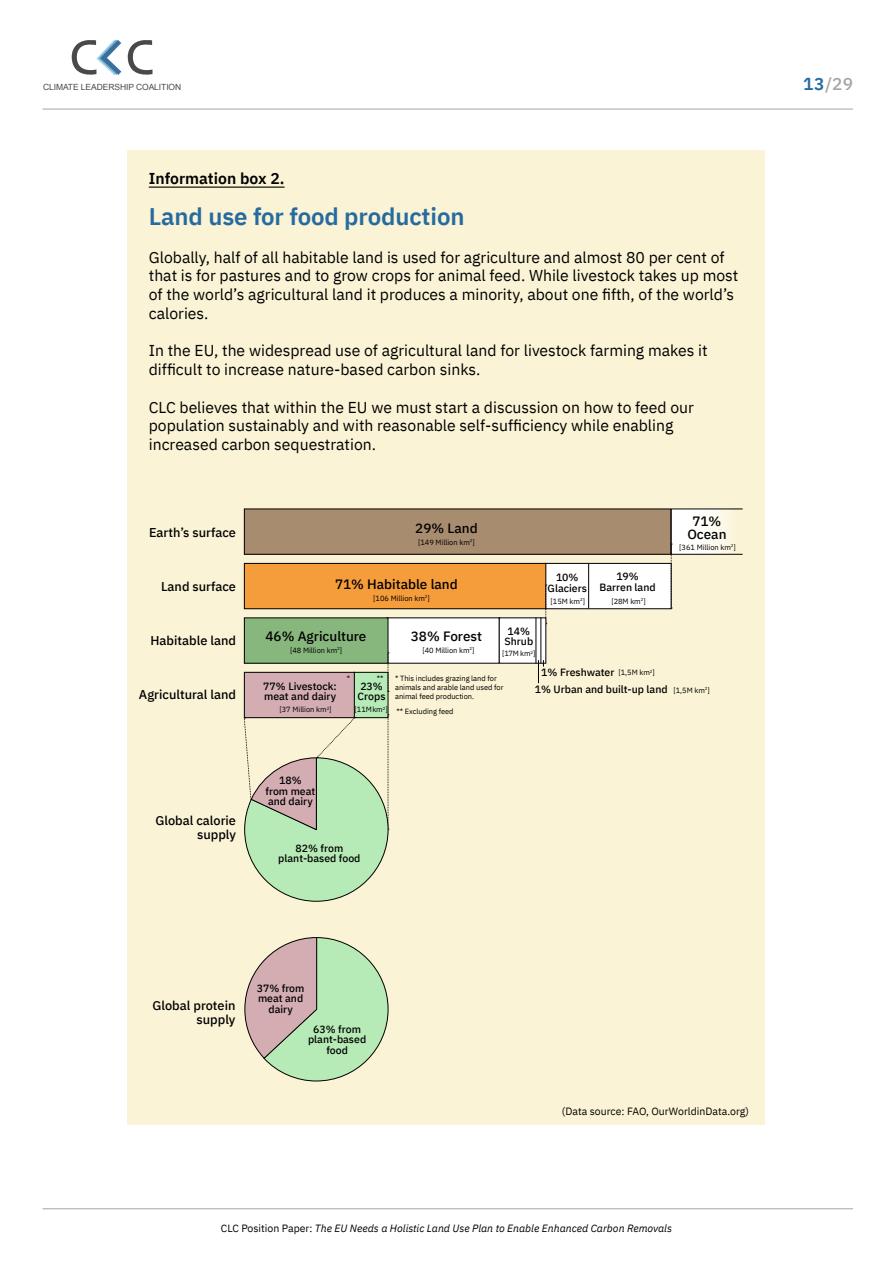
<style>
.page{position:relative;width:893px;height:1263px;background:#fff}
.page>*{position:absolute;margin:0;border:0;box-sizing:border-box;transform-origin:0 0}
.t1{font:600 24px "IBM Plex Sans";letter-spacing:-.005em;color:#256ba0}
.t2{font:500 17.25px "IBM Plex Sans";color:#a4a4a4}
.leipis{font:15.75px/18.8px "IBM Plex Sans";color:#000}
.ehdotamme{font:600 15.75px "IBM Plex Sans";color:#000}
.graffa-9{font:500 13.5px/13.5px "IBM Plex Sans";color:#000;text-align:center}
.footnote{font:500 12.75px/13.5px "IBM Plex Sans";color:#000;text-align:right}
.footnote-2{font:500 10.5px/10.5px "IBM Plex Sans";color:#000;text-align:center}
.t3{font:italic 10.5px "IBM Plex Sans";color:#000}
.footnote-3{font:10.5px "IBM Plex Sans";color:#000}
.t4{font:8.55px "Arial";letter-spacing:-.01em;color:#4a4949}
.grafu-snadi{font:7.5px/9px "IBM Plex Sans";letter-spacing:-.005em;color:#000}
.grafu-snadi-2{font:4.35px "IBM Plex Sans";color:#000}
.s1{font-weight:600;color:#256ba0}
.s2{font-size:7.5px}
.s3{font-style:normal}
</style>
<div class="page">
<svg style="left:128px;top:40px;width:25px;height:35px"></svg>
<svg style="left:71px;top:39px;width:50px;height:37px"></svg>
<hr style="left:43px;top:109px;width:810px;height:1px;background:#a4a4a4">
<hr style="left:43px;top:1208px;width:810px;height:1px;background:#a4a4a4">
<div style="left:128px;top:151px;width:637px;height:974px;background:#faf3d5"></div>
<hr style="left:149px;top:187px;width:136px;height:1px;background:#000">
<div style="left:545px;top:563px;width:126px;height:46px;background:#fff"></div>
<div style="left:545px;top:563px;width:126px;height:46px;border:1px solid #000"></div>
<div style="left:386px;top:618px;width:113px;height:45px;background:#fff"></div>
<div style="left:244px;top:563px;width:302px;height:46px;background:#f59d3b"></div>
<div style="left:244px;top:563px;width:302px;height:46px;border:1px solid #000"></div>
<div style="left:244px;top:618px;width:144px;height:45px;background:#88b77d"></div>
<div style="left:244px;top:617px;width:144px;height:47px;border:1px solid #000"></div>
<div style="left:244px;top:672px;width:110px;height:46px;background:#d4adb3"></div>
<div style="left:244px;top:672px;width:111px;height:46px;border:1px solid #000"></div>
<div style="left:354px;top:672px;width:34px;height:46px;background:#b6eab6"></div>
<div style="left:354px;top:672px;width:34px;height:46px;border:1px solid #000"></div>
<div style="left:244px;top:509px;width:427px;height:45px;background:#a78c6f"></div>
<div style="left:244px;top:508px;width:427px;height:47px;border:1px solid #000"></div>
<svg style="left:670px;top:508px;width:73px;height:101px"></svg>
<svg style="left:545px;top:585px;width:2px;height:39px"></svg>
<svg style="left:388px;top:652px;width:1px;height:40px"></svg>
<hr style="left:588px;top:564px;width:1px;height:44px;background:#000">
<div style="left:499px;top:618px;width:47px;height:45px;background:#fff"></div>
<hr style="left:540px;top:617px;width:1px;height:47px;background:#000">
<hr style="left:536px;top:617px;width:1px;height:47px;background:#000">
<svg style="left:538px;top:660px;width:6px;height:23px"></svg>
<svg style="left:244px;top:937px;width:145px;height:145px"></svg>
<svg style="left:244px;top:714px;width:145px;height:188px"></svg>
<p class="t4" style="left:43px;top:81px;width:140px">CLIMATE LEADERSHIP COALITION</p>
<p class="t2" style="left:803px;top:70px;width:51px"><span class="s1">13</span>/29</p>
<p class="ehdotamme" style="left:149px;top:166px;width:137px">Information box 2.</p>
<p class="t1" style="left:149px;top:198px;width:317px">Land use for food production</p>
<p class="leipis" style="left:149px;top:246px;width:591px">Globally, half of all habitable land is used for agriculture and almost 80 per cent of that is for pastures and to grow crops for animal feed. While livestock takes up most of the world’s agricultural land it produces a minority, about one fifth, of the world’s calories.</p>
<p class="leipis" style="left:149px;top:340px;width:560px">In the EU, the widespread use of agricultural land for livestock farming makes it difficult to increase nature-based carbon sinks.</p>
<p class="leipis" style="left:149px;top:396px;width:547px">CLC believes that within the EU we must start a discussion on how to feed our population sustainably and with reasonable self-sufficiency while enabling increased carbon sequestration.</p>
<p class="footnote" style="left:149px;top:525px;width:89px">Earth’s surface</p>
<p class="graffa-9" style="left:415px;top:521px;width:64px">29% Land</p>
<p class="grafu-snadi" style="left:418px;top:537px;width:58px">[149 Million km<sup>2</sup>]</p>
<p class="graffa-9" style="left:687px;top:513px;width:41px">71%<br>Ocean</p>
<p class="grafu-snadi" style="left:679px;top:542px;width:58px">[361 Million km<sup>2</sup>]</p>
<p class="footnote" style="left:161px;top:579px;width:77px">Land surface</p>
<p class="graffa-9" style="left:335px;top:576px;width:124px">71% Habitable land</p>
<p class="footnote-2" style="left:548px;top:571px;width:41px">10%<br>Glaciers</p>
<p class="footnote-2" style="left:600px;top:570px;width:58px">19%<br>Barren land</p>
<p class="grafu-snadi" style="left:373px;top:593px;width:58px">[106 Million km<sup>2</sup>]</p>
<p class="grafu-snadi" style="left:551px;top:596px;width:36px">[15M km<sup>2</sup>]</p>
<p class="grafu-snadi" style="left:611px;top:596px;width:36px">[28M km<sup>2</sup>]</p>
<p class="footnote" style="left:151px;top:633px;width:87px">Habitable land</p>
<p class="graffa-9" style="left:265px;top:629px;width:102px">46% Agriculture</p>
<p class="grafu-snadi" style="left:290px;top:645px;width:49px">[48 Million km</p>
<p class="grafu-snadi-2" style="left:337px;top:645px;width:6px">2<span class="s2">]</span></p>
<p class="graffa-9" style="left:411px;top:629px;width:73px">38% Forest</p>
<p class="grafu-snadi" style="left:422px;top:645px;width:54px">[40 Million km<sup>2</sup>]</p>
<p class="footnote-2" style="left:504px;top:625px;width:30px;text-align:left">14%<br>Shrub</p>
<p class="grafu-snadi" style="left:502px;top:648px;width:35px">[17M km<sup>2</sup>]</p>
<p class="footnote" style="left:139px;top:687px;width:99px">Agricultural land</p>
<p class="footnote-2" style="left:263px;top:680px;width:75px;text-align:left">77% Livestock: meat and dairy</p>
<p class="grafu-snadi" style="left:347px;top:673px;width:5px">*</p>
<p class="grafu-snadi" style="left:377px;top:673px;width:8px">**</p>
<p class="footnote-2" style="left:358px;top:680px;width:29px;text-align:left">23%<br>Crops</p>
<p class="grafu-snadi" style="left:395px;top:673px;width:110px">* This includes grazing land for animals and arable land used for animal feed production.</p>
<p class="footnote-2" style="left:541px;top:666px;width:75px">1% Freshwater</p>
<p class="grafu-snadi" style="left:618px;top:668px;width:38px">[1,5M km<sup>2</sup>]</p>
<p class="footnote-2" style="left:535px;top:683px;width:134px">1% Urban and built-up land</p>
<p class="grafu-snadi" style="left:673px;top:685px;width:38px">[1,5M km<sup>2</sup>]</p>
<p class="grafu-snadi" style="left:279px;top:704px;width:49px">[37 Million km</p>
<p class="grafu-snadi-2" style="left:327px;top:705px;width:6px">2<span class="s2">]</span></p>
<p class="grafu-snadi" style="left:396px;top:706px;width:59px">** Excluding feed</p>
<p class="grafu-snadi" style="left:355px;top:704px;width:35px">[11M km<sup>2</sup>]</p>
<p class="footnote" style="left:155px;top:813px;width:82px">Global calorie supply</p>
<p class="footnote-2" style="left:265px;top:774px;width:51px">18%<br>from meat and dairy</p>
<p class="footnote-2" style="left:278px;top:842px;width:84px">82% from plant-based food</p>
<p class="footnote" style="left:152px;top:998px;width:84px">Global protein supply</p>
<p class="footnote-2" style="left:257px;top:982px;width:49px">37% from meat and dairy</p>
<p class="footnote-2" style="left:308px;top:1023px;width:60px">63% from plant-based food</p>
<p class="footnote-3" style="left:562px;top:1103px;width:189px">(Data source: FAO, OurWorldinData.org)</p>
<p class="t3" style="left:221px;top:1220px;width:452px"><span class="s3">CLC Position Paper:</span> The EU Needs a Holistic Land Use Plan to Enable Enhanced Carbon Removals</p>
</div>
